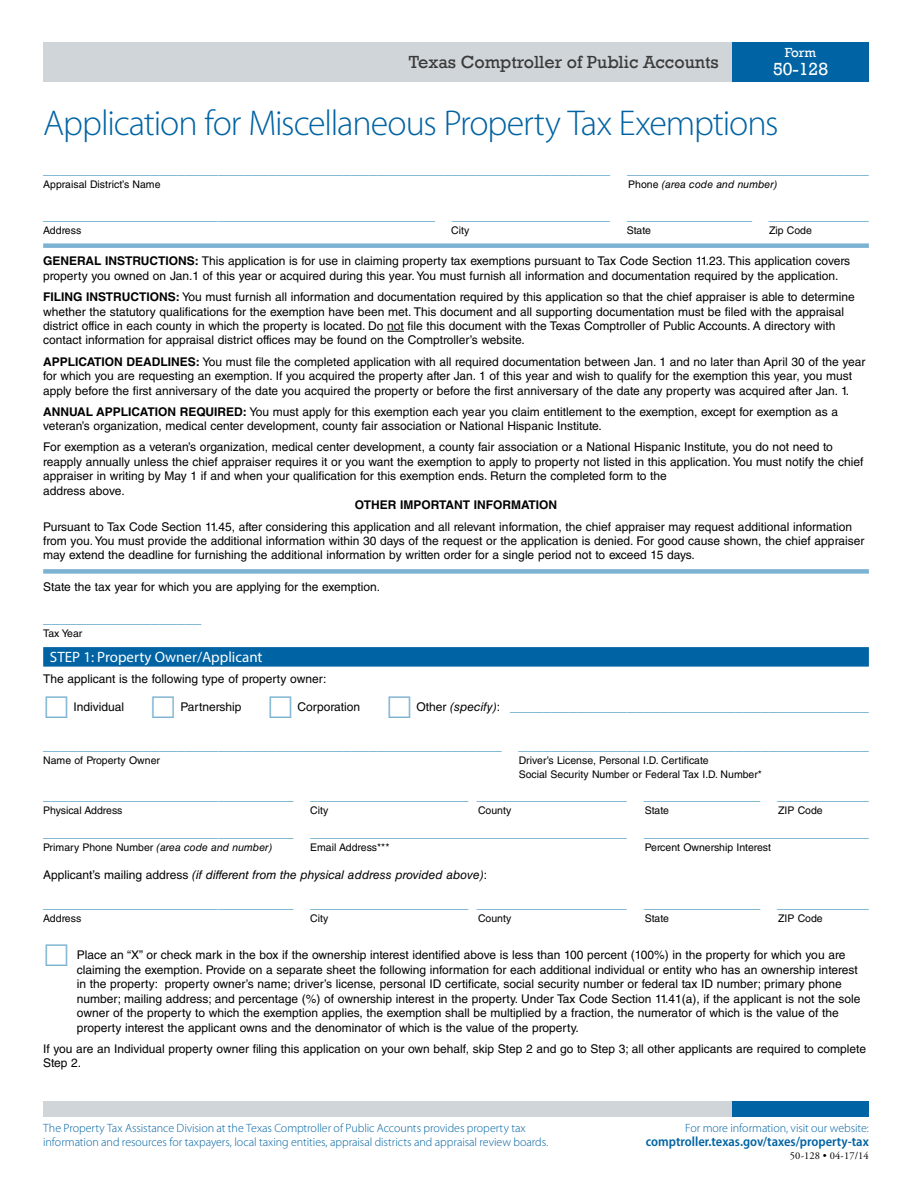
<style>
.page{position:relative;width:918px;height:1188px;background:#fff}
.page>*{position:absolute;margin:0;border:0;box-sizing:border-box;transform-origin:0 0}
.t1{font:300 36px "Myriad Pro";letter-spacing:-.03em;color:#0063a3}
.t2{font:18px "Rockwell";color:#3a3a3a}
.t3{font:18px "Rockwell";color:#fff}
.t4{font:15px "Helvetica LT Std";color:#5fa3c9}
.t5{font:15px "Myriad Pro";color:#fff}
.t6{font:600 semi-condensed 13.5px "Myriad Pro";color:#0063a3}
.t7{font:13.5px "Rockwell";color:#fff}
.Intro_Text{font:12px "Helvetica LT Std";color:#000}
.Body_text{font:12px/14.4px "Helvetica LT Std";color:#000}
.t8{font:300 12px/14.4px "Myriad Pro";letter-spacing:-.005em;color:#0063a3}
.t9{font:italic 12px "Helvetica LT Std";color:#000}
.Intro_Text-2{font:700 12px "Helvetica LT Std";color:#000}
.t10{font:10.5px/13.8px "Helvetica LT Std";color:#000}
.t11{font:italic 10.5px "Helvetica LT Std";color:#000}
.t12{font:10.5px "Adobe Garamond Pro";letter-spacing:.01em;color:#000}
.s1{font-style:normal}
.s2{font-weight:700}
.s3{font-size:12px;color:#000}
.s4{font-style:italic;font-size:12px;color:#000}
</style>
<div class="page">
<div style="left:43px;top:1102px;width:689px;height:15px;background:#d0d5d9"></div>
<div style="left:732px;top:1102px;width:137px;height:15px;background:#0063a3"></div>
<div style="left:43px;top:42px;width:689px;height:39px;background:#d0d5d9"></div>
<div style="left:732px;top:42px;width:137px;height:39px;background:#0063a3"></div>
<div style="left:43px;top:243px;width:826px;height:5px;background:#7db3d2"></div>
<svg style="left:387px;top:331px;width:17px;height:1px"></svg>
<div style="left:43px;top:569px;width:826px;height:5px;background:#7db3d2"></div>
<div style="left:43px;top:647px;width:826px;height:20px;background:#0063a3"></div>
<p class="t7" style="left:785px;top:45px;width:33px">Form</p>
<h2 class="t3" style="left:773px;top:59px;width:57px">50-128</h2>
<h1 class="t1" style="left:43px;top:103px;width:737px">Application for Miscellaneous Property Tax Exemptions</h1>
<h2 class="t2" style="left:409px;top:51px;width:311px">Texas Comptroller of Public Accounts</h2>
<p class="t4" style="left:43px;top:160px;width:827px">____________________________________________________________________ _____________________________</p>
<p class="t10" style="left:43px;top:177px;width:119px">Appraisal District’s Name</p>
<p class="t11" style="left:628px;top:178px;width:151px"><span class="s1">Phone</span> (area code and number)</p>
<p class="t4" style="left:43px;top:206px;width:827px">_______________________________________________ ___________________ _______________ ____________</p>
<p class="t10" style="left:43px;top:223px;width:40px">Address</p>
<p class="t10" style="left:451px;top:223px;width:20px">City</p>
<p class="t10" style="left:627px;top:223px;width:26px">State</p>
<p class="t10" style="left:769px;top:223px;width:44px">Zip Code</p>
<p class="Intro_Text" style="left:43px;top:254px;width:809px"><span class="s2">GENERAL INSTRUCTIONS:</span> This application is for use in claiming property tax exemptions pursuant to Tax Code Section 11.23. This application covers</p>
<p class="Intro_Text" style="left:43px;top:269px;width:797px">property you owned on Jan.1 of this year or acquired during this year. You must furnish all information and documentation required by the application.</p>
<p class="Intro_Text" style="left:43px;top:290px;width:813px"><span class="s2">FILING INSTRUCTIONS:</span> You must furnish all information and documentation required by this application so that the chief appraiser is able to determine</p>
<p class="Intro_Text" style="left:43px;top:304px;width:803px">whether the statutory qualifications for the exemption have been met. This document and all supporting documentation must be filed with the appraisal</p>
<p class="Intro_Text" style="left:43px;top:319px;width:794px">district office in each county in which the property is located. Do not file this document with the Texas Comptroller of Public Accounts. A directory with</p>
<p class="Intro_Text" style="left:43px;top:333px;width:483px">contact information for appraisal district offices may be found on the Comptroller’s website.</p>
<p class="Intro_Text" style="left:43px;top:355px;width:824px"><span class="s2">APPLICATION DEADLINES:</span> You must file the completed application with all required documentation between Jan. 1 and no later than April 30 of the year</p>
<p class="Intro_Text" style="left:43px;top:369px;width:810px">for which you are requesting an exemption. If you acquired the property after Jan. 1 of this year and wish to qualify for the exemption this year, you must</p>
<p class="Intro_Text" style="left:43px;top:383px;width:808px">apply before the first anniversary of the date you acquired the property or before the first anniversary of the date any property was acquired after Jan. 1.</p>
<p class="Intro_Text" style="left:43px;top:405px;width:796px"><span class="s2">ANNUAL APPLICATION REQUIRED:</span> You must apply for this exemption each year you claim entitlement to the exemption, except for exemption as a</p>
<p class="Intro_Text" style="left:43px;top:419px;width:560px">veteran’s organization, medical center development, county fair association or National Hispanic Institute.</p>
<p class="Intro_Text" style="left:43px;top:440px;width:791px">For exemption as a veteran’s organization, medical center development, a county fair association or a National Hispanic Institute, you do not need to</p>
<p class="Intro_Text" style="left:43px;top:455px;width:822px">reapply annually unless the chief appraiser requires it or you want the exemption to apply to property not listed in this application. You must notify the chief</p>
<p class="Intro_Text" style="left:43px;top:469px;width:625px">appraiser in writing by May 1 if and when your qualification for this exemption ends. Return the completed form to the</p>
<p class="Intro_Text" style="left:43px;top:484px;width:83px">address above.</p>
<p class="Intro_Text-2" style="left:355px;top:498px;width:204px">OTHER IMPORTANT INFORMATION</p>
<p class="Intro_Text" style="left:43px;top:519px;width:811px">Pursuant to Tax Code Section 11.45, after considering this application and all relevant information, the chief appraiser may request additional information</p>
<p class="Intro_Text" style="left:43px;top:534px;width:823px">from you. You must provide the additional information within 30 days of the request or the application is denied. For good cause shown, the chief appraiser</p>
<p class="Intro_Text" style="left:43px;top:548px;width:653px">may extend the deadline for furnishing the additional information by written order for a single period not to exceed 15 days.</p>
<p class="Body_text" style="left:43px;top:580px;width:338px">State the tax year for which you are applying for the exemption.</p>
<p class="t4" style="left:43px;top:609px;width:160px">___________________</p>
<p class="t10" style="left:43px;top:627px;width:41px">Tax Year</p>
<p class="Body_text" style="left:43px;top:672px;width:285px">The applicant is the following type of property owner:</p>
<p class="Body_text" style="left:74px;top:700px;width:52px">Individual</p>
<p class="Body_text" style="left:180px;top:700px;width:63px">Partnership</p>
<p class="Body_text" style="left:298px;top:700px;width:64px">Corporation</p>
<p class="t4" style="left:416px;top:697px;width:454px"><span class="s3">Other</span> <span class="s4">(specify)</span><span class="s3">:</span> ___________________________________________</p>
<p class="t4" style="left:43px;top:736px;width:827px">_______________________________________________________ __________________________________________</p>
<p class="t10" style="left:43px;top:753px;width:118px">Name of Property Owner</p>
<p class="t10" style="left:519px;top:753px;width:245px">Driver’s License, Personal I.D. Certificate<br>Social Security Number or Federal Tax I.D. Number*</p>
<p class="t4" style="left:43px;top:786px;width:827px">______________________________ ___________________ __________________ ______________ ___________</p>
<p class="t10" style="left:43px;top:804px;width:81px">Physical Address</p>
<p class="t10" style="left:310px;top:804px;width:20px">City</p>
<p class="t10" style="left:478px;top:804px;width:35px">County</p>
<p class="t10" style="left:645px;top:804px;width:26px">State</p>
<p class="t10" style="left:778px;top:804px;width:46px">ZIP Code</p>
<p class="t4" style="left:43px;top:823px;width:827px">______________________________ ______________________________________ ___________________________</p>
<p class="t11" style="left:43px;top:841px;width:231px"><span class="s1">Primary Phone Number</span> (area code and number)</p>
<p class="t10" style="left:310px;top:840px;width:81px">Email Address***</p>
<p class="t10" style="left:645px;top:840px;width:128px">Percent Ownership Interest</p>
<h2 class="t5" style="left:50px;top:648px;width:214px">STEP 1: Property Owner/Applicant</h2>
<p class="t9" style="left:43px;top:867px;width:445px"><span class="s1">Applicant’s mailing address</span> (if different from the physical address provided above)<span class="s1">:</span></p>
<p class="t4" style="left:43px;top:894px;width:827px">______________________________ ___________________ __________________ ______________ ___________</p>
<p class="t10" style="left:43px;top:911px;width:40px">Address</p>
<p class="t10" style="left:310px;top:911px;width:20px">City</p>
<p class="t10" style="left:478px;top:911px;width:35px">County</p>
<p class="t10" style="left:645px;top:911px;width:26px">State</p>
<p class="t10" style="left:778px;top:911px;width:46px">ZIP Code</p>
<p class="Body_text" style="left:77px;top:948px;width:785px">Place an “X” or check mark in the box if the ownership interest identified above is less than 100 percent (100%) in the property for which you are claiming the exemption. Provide on a separate sheet the following information for each additional individual or entity who has an ownership interest in the property: property owner’s name; driver’s license, personal ID certificate, social security number or federal tax ID number; primary phone number; mailing address; and percentage (%) of ownership interest in the property. Under Tax Code Section 11.41(a), if the applicant is not the sole owner of the property to which the exemption applies, the exemption shall be multiplied by a fraction, the numerator of which is the value of the property interest the applicant owns and the denominator of which is the value of the property.</p>
<p class="Body_text" style="left:43px;top:1041px;width:824px">If you are an Individual property owner filing this application on your own behalf, skip Step 2 and go to Step 3; all other applicants are required to complete<br>Step 2.</p>
<p class="t8" style="left:43px;top:1121px;width:507px">The Property Tax Assistance Division at the Texas Comptroller of Public Accounts provides property tax information and resources for taxpayers, local taxing entities, appraisal districts and appraisal review boards.</p>
<p class="t8" style="left:685px;top:1121px;width:185px">For more information, visit our website:</p>
<p class="t6" style="left:646px;top:1134px;width:224px">comptroller.texas.gov/taxes/property-tax</p>
<p class="t12" style="left:790px;top:1149px;width:80px">50-128 • 04-17/14</p>
</div>
